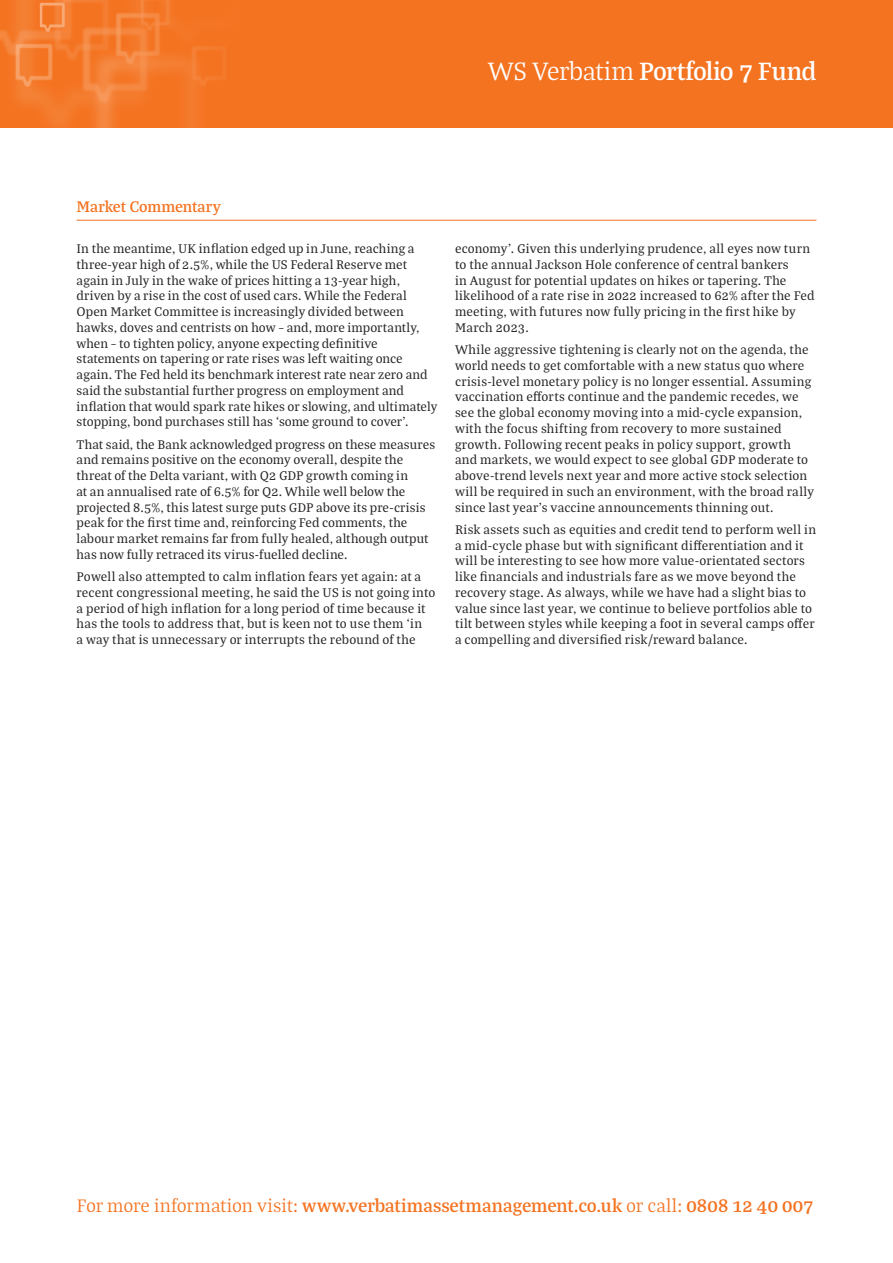
<style>
.page{position:relative;width:893px;height:1263px;background:#fff}
.page>*{position:absolute;margin:0;border:0;box-sizing:border-box;transform-origin:0 0}
.t1{font:600 27px "Bagatela";letter-spacing:-.02em;color:#fff}
.t2{font:600 19.5px "Bagatela";letter-spacing:.005em;color:#f47321}
.t3{font:600 16.5px "Bagatela";letter-spacing:-.005em;color:#f47321}
.t4{font:13.5px/15.8px "Bagatela";letter-spacing:.01em;color:#231f20}
.s1{font-weight:300}
</style>
<div class="page">
<div style="left:0;top:0;width:893px;height:128px;background:#f47321"></div>
<img style="left:0;top:0;width:225px;height:128px">
<hr style="left:77px;top:220px;width:739px;height:1px;background:#f47321">
<p class="t1" style="left:488px;top:53px;width:330px"><span class="s1">WS Verbatim</span> Portfolio 7 Fund</p>
<p class="t3" style="left:77px;top:196px;width:146px">Market Commentary</p>
<p class="t4" style="left:77px;top:240px;width:362px">In the meantime, UK inflation edged up in June, reaching a three-year high of 2.5%, while the US Federal Reserve met again in July in the wake of prices hitting a 13-year high, driven by a rise in the cost of used cars. While the Federal Open Market Committee is increasingly divided between hawks, doves and centrists on how – and, more importantly, when – to tighten policy, anyone expecting definitive statements on tapering or rate rises was left waiting once again. The Fed held its benchmark interest rate near zero and said the substantial further progress on employment and inflation that would spark rate hikes or slowing, and ultimately stopping, bond purchases still has ‘some ground to cover’.</p>
<p class="t4" style="left:77px;top:436px;width:360px">That said, the Bank acknowledged progress on these measures and remains positive on the economy overall, despite the threat of the Delta variant, with Q2 GDP growth coming in<br>at an annualised rate of 6.5% for Q2. While well below the projected 8.5%, this latest surge puts GDP above its pre-crisis peak for the first time and, reinforcing Fed comments, the labour market remains far from fully healed, although output has now fully retraced its virus-fuelled decline.</p>
<p class="t4" style="left:77px;top:568px;width:360px">Powell also attempted to calm inflation fears yet again: at a recent congressional meeting, he said the US is not going into a period of high inflation for a long period of time because it has the tools to address that, but is keen not to use them ‘in<br>a way that is unnecessary or interrupts the rebound of the</p>
<p class="t4" style="left:455px;top:240px;width:361px">economy’. Given this underlying prudence, all eyes now turn to the annual Jackson Hole conference of central bankers<br>in August for potential updates on hikes or tapering. The likelihood of a rate rise in 2022 increased to 62% after the Fed meeting, with futures now fully pricing in the first hike by March 2023.</p>
<p class="t4" style="left:455px;top:341px;width:360px">While aggressive tightening is clearly not on the agenda, the world needs to get comfortable with a new status quo where crisis-level monetary policy is no longer essential. Assuming vaccination efforts continue and the pandemic recedes, we see the global economy moving into a mid-cycle expansion, with the focus shifting from recovery to more sustained growth. Following recent peaks in policy support, growth and markets, we would expect to see global GDP moderate to above-trend levels next year and more active stock selection will be required in such an environment, with the broad rally since last year’s vaccine announcements thinning out.</p>
<p class="t4" style="left:455px;top:521px;width:363px">Risk assets such as equities and credit tend to perform well in a mid-cycle phase but with significant differentiation and it will be interesting to see how more value-orientated sectors like financials and industrials fare as we move beyond the recovery stage. As always, while we have had a slight bias to value since last year, we continue to believe portfolios able to tilt between styles while keeping a foot in several camps offer a compelling and diversified risk/reward balance.</p>
<p class="t2" style="left:77px;top:1192px;width:738px"><span class="s1">For more information visit:</span> www.verbatimassetmanagement.co.uk <span class="s1">or call:</span> 0808 12 40 007</p>
</div>
